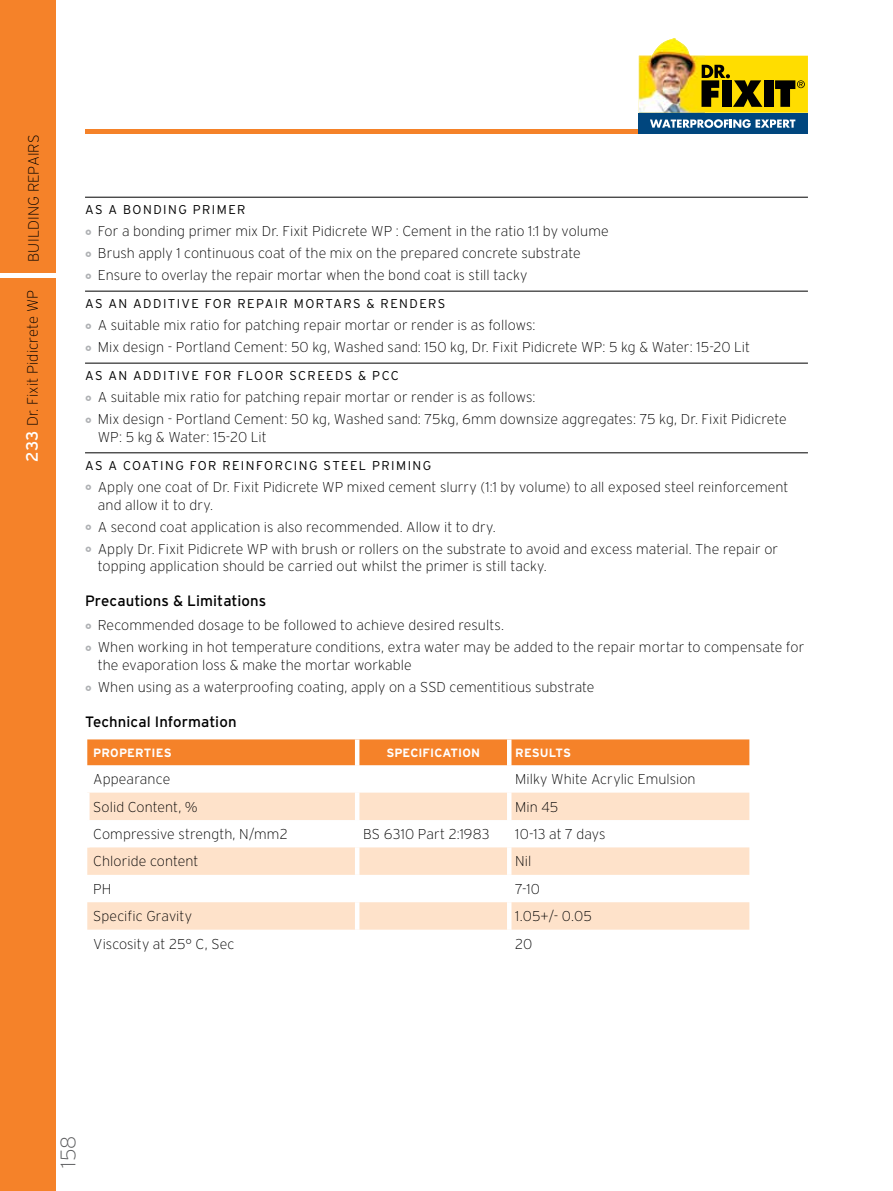
<style>
.page{position:relative;width:893px;height:1191px;background:#fff}
.page>*{position:absolute;margin:0;border:0;box-sizing:border-box;transform-origin:0 0}
.t1{font:200 21px "Interstate";color:#58595b}
.t2{font:15px "Interstate Plus";letter-spacing:.005em;color:#000}
.t3{font:200 15px "Interstate";color:#000}
.t4{font:200 14.25px/21.9px "Interstate";letter-spacing:.005em;color:#000}
.t5{font:300 12.75px "Interstate Plus";letter-spacing:.11em;color:#000}
.t6{font:700 12px "Interstate Plus";letter-spacing:.005em;color:#fff}
.s1{font-family:"Interstate Plus";font-weight:400;font-size:16.5px;color:#fff}
</style>
<div class="page">
<div style="left:0;top:0;width:55px;height:1191px;background:#f58229"></div>
<div style="left:85px;top:129px;width:723px;height:5px;background:#f58229"></div>
<div style="left:0;top:273px;width:56px;height:5px;background:#fff"></div>
<div style="left:639px;top:113px;width:169px;height:21px;background:#00467e"></div>
<img style="left:639px;top:38px;width:169px;height:75px">
<svg style="left:650px;top:119px;width:145px;height:9px"></svg>
<hr style="left:85px;top:197px;width:723px;height:1px;background:#000">
<hr style="left:85px;top:291px;width:723px;height:1px;background:#000">
<hr style="left:85px;top:363px;width:723px;height:1px;background:#000">
<hr style="left:85px;top:452px;width:723px;height:1px;background:#000">
<div style="left:87px;top:739px;width:662px;height:26px;background:#f58229"></div>
<svg style="left:87px;top:792px;width:662px;height:137px;fill:#fee2ca"></svg>
<hr style="left:355px;top:739px;width:4px;height:26px;background:#fff">
<hr style="left:507px;top:739px;width:4px;height:26px;background:#fff">
<div style="left:85px;top:792px;width:5px;height:28px;background:#fff"></div>
<hr style="left:355px;top:792px;width:4px;height:28px;background:#fff">
<hr style="left:507px;top:792px;width:4px;height:28px;background:#fff">
<div style="left:85px;top:820px;width:5px;height:27px;background:#fff"></div>
<hr style="left:355px;top:820px;width:4px;height:27px;background:#fff">
<hr style="left:507px;top:820px;width:4px;height:27px;background:#fff">
<hr style="left:355px;top:847px;width:4px;height:28px;background:#fff">
<hr style="left:507px;top:847px;width:4px;height:28px;background:#fff">
<hr style="left:355px;top:875px;width:4px;height:27px;background:#fff">
<hr style="left:507px;top:875px;width:4px;height:27px;background:#fff">
<hr style="left:355px;top:902px;width:4px;height:27px;background:#fff">
<hr style="left:507px;top:902px;width:4px;height:27px;background:#fff">
<p class="t3" style="left:25px;top:262px;width:129px;rotate:-90deg">Building Repairs</p>
<p class="t3" style="left:24px;top:461px;width:173px;rotate:-90deg"><span class="s1">233</span> Dr. Fixit Pidicrete WP</p>
<p class="t5" style="left:85px;top:203px;width:162px">AS A BONDING PRIMER</p>
<p class="t4" style="left:98px;top:220px;width:512px">For a bonding primer mix Dr. Fixit Pidicrete WP : Cement in the ratio 1:1 by volume<br>Brush apply 1 continuous coat of the mix on the prepared concrete substrate<br>Ensure to overlay the repair mortar when the bond coat is still tacky</p>
<p class="t5" style="left:85px;top:297px;width:360px">AS AN ADDITIVE FOR REPAIR MORTARS &amp; RENDERS</p>
<p class="t4" style="left:98px;top:314px;width:654px">A suitable mix ratio for patching repair mortar or render is as follows:<br>Mix design - Portland Cement: 50 kg, Washed sand: 150 kg, Dr. Fixit Pidicrete WP: 5 kg &amp; Water: 15-20 Lit</p>
<p class="t5" style="left:85px;top:369px;width:297px">AS AN ADDITIVE FOR FLOOR SCREEDS &amp; PCC</p>
<p class="t4" style="left:98px;top:386px;width:690px">A suitable mix ratio for patching repair mortar or render is as follows:<br>Mix design - Portland Cement: 50 kg, Washed sand: 75kg, 6mm downsize aggregates: 75 kg, Dr. Fixit Pidicrete</p>
<p class="t4" style="left:98px;top:426px;width:170px">WP: 5 kg &amp; Water: 15-20 Lit</p>
<p class="t5" style="left:85px;top:458px;width:348px">AS A COATING FOR REINFORCING STEEL PRIMING</p>
<p class="t4" style="left:98px;top:478px;width:692px;line-height:17.7px">Apply one coat of Dr. Fixit Pidicrete WP mixed cement slurry (1:1 by volume) to all exposed steel reinforcement and allow it to dry.</p>
<p class="t4" style="left:98px;top:516px;width:682px">A second coat application is also recommended. Allow it to dry.<br>Apply Dr. Fixit Pidicrete WP with brush or rollers on the substrate to avoid and excess material. The repair or</p>
<p class="t4" style="left:98px;top:555px;width:451px">topping application should be carried out whilst the primer is still tacky.</p>
<p class="t2" style="left:85px;top:592px;width:183px">Precautions &amp; Limitations</p>
<p class="t4" style="left:98px;top:614px;width:708px">Recommended dosage to be followed to achieve desired results.<br>When working in hot temperature conditions, extra water may be added to the repair mortar to compensate for</p>
<p class="t4" style="left:98px;top:654px;width:498px">the evaporation loss &amp; make the mortar workable<br>When using as a waterproofing coating, apply on a SSD cementitious substrate</p>
<p class="t2" style="left:85px;top:713px;width:153px">Technical Information</p>
<p class="t6" style="left:93px;top:746px;width:80px">PROPERTIES</p>
<p class="t6" style="left:386px;top:746px;width:95px">SPECIFICATION</p>
<p class="t6" style="left:515px;top:746px;width:57px">RESULTS</p>
<p class="t4" style="left:93px;top:768px;width:79px">Appearance</p>
<p class="t4" style="left:515px;top:768px;width:182px">Milky White Acrylic Emulsion</p>
<p class="t4" style="left:93px;top:795px;width:106px">Solid Content, %</p>
<p class="t4" style="left:515px;top:795px;width:45px">Min 45</p>
<p class="t4" style="left:93px;top:823px;width:196px">Compressive strength, N/mm2</p>
<p class="t4" style="left:363px;top:823px;width:128px">BS 6310 Part 2:1983</p>
<p class="t4" style="left:515px;top:823px;width:92px">10-13 at 7 days</p>
<p class="t4" style="left:93px;top:850px;width:107px">Chloride content</p>
<p class="t4" style="left:515px;top:850px;width:18px">Nil</p>
<p class="t4" style="left:93px;top:877px;width:20px">PH</p>
<p class="t4" style="left:515px;top:877px;width:26px">7-10</p>
<p class="t4" style="left:93px;top:905px;width:100px">Specific Gravity</p>
<p class="t4" style="left:515px;top:905px;width:78px">1.05+/- 0.05</p>
<p class="t4" style="left:93px;top:932px;width:143px">Viscosity at 25° C, Sec</p>
<p class="t4" style="left:515px;top:932px;width:19px">20</p>
<h1 class="t1" style="left:57px;top:1167px;width:33px;rotate:-90deg">158</h1>
</div>
